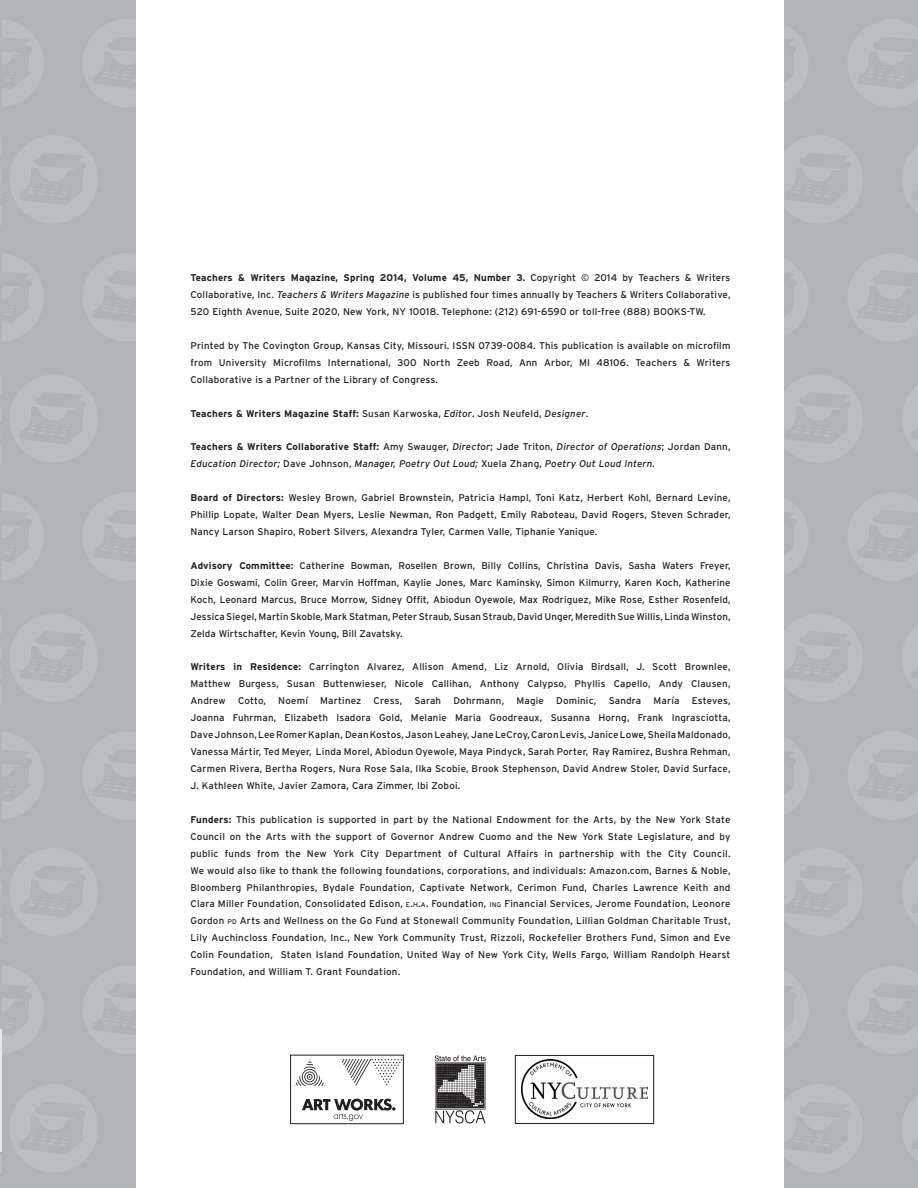
<style>
.page{position:relative;width:918px;height:1188px;background:#fff}
.page>*{position:absolute;margin:0;border:0;box-sizing:border-box;transform-origin:0 0}
.t1{font:9.75px/17px "Interstate";letter-spacing:.02em;color:#231f20;text-align:justify}
.t2{font:italic 9.75px/17px "Interstate";letter-spacing:.02em;color:#231f20}
.t3{font:700 9.75px "Interstate";letter-spacing:.02em;color:#231f20}
.s1{font-weight:700}
.s2{font-style:italic}
.s3{font-weight:400}
.s4{font-weight:400;font-style:italic}
.s5{font-weight:700;font-style:normal}
.s6{font-style:normal}
.s7{font-size:6.9px}
.s8{font-style:inherit}
</style>
<div class="page">
<hr style="left:0;top:0;width:1px;height:1188px;background:#b2b3b7">
<hr style="left:0;top:1029px;width:1px;height:123px;background:#e6e7e9">
<img style="left:434px;top:1055px;width:52px;height:69px">
<img style="left:294px;top:1059px;width:108px;height:62px">
<div style="left:290px;top:1055px;width:114px;height:69px;border:1px solid #231f20"></div>
<img style="left:521px;top:1060px;width:127px;height:58px">
<div style="left:515px;top:1055px;width:139px;height:69px;border:1px solid #231f20"></div>
<p class="t1" style="left:190px;top:269px;width:542px"><span class="s1">Teachers &amp; Writers Magazine, Spring 2014, Volume 45, Number 3.</span> Copyright © 2014 by Teachers &amp; Writers Collaborative, Inc. <span class="s2">Teachers &amp; Writers Magazine</span> is published four times annually by Teachers &amp; Writers Collaborative, 520 Eighth Avenue, Suite 2020, New York, NY 10018. Telephone: (212) 691-6590 or toll-free (888) BOOKS-TW.</p>
<p class="t1" style="left:190px;top:337px;width:542px">Printed by The Covington Group, Kansas City, Missouri. ISSN 0739-0084. This publication is available on microfilm from University Microfilms International, 300 North Zeeb Road, Ann Arbor, MI 48106. Teachers &amp; Writers Collaborative is a Partner of the Library of Congress.</p>
<p class="t3" style="left:190px;top:408px;width:399px">Teachers &amp; Writers Magazine Staff: <span class="s3">Susan Karwoska,</span> <span class="s4">Editor</span><span class="s3">. Josh Neufeld,</span> <span class="s4">Designer</span><span class="s3">.</span></p>
<p class="t2" style="left:190px;top:438px;width:542px"><span class="s5">Teachers &amp; Writers Collaborative Staff:</span> <span class="s6">Amy Swauger,</span> Director<span class="s6">; Jade Triton,</span> Director of Operations<span class="s6">; Jordan Dann,<br></span>Education Director; <span class="s6">Dave Johnson,</span> Manager, Poetry Out Loud; <span class="s6">Xuela Zhang,</span> Poetry Out Loud Intern.</p>
<p class="t1" style="left:190px;top:489px;width:542px"><span class="s1">Board of Directors:</span> Wesley Brown, Gabriel Brownstein, Patricia Hampl, Toni Katz, Herbert Kohl, Bernard Levine, Phillip Lopate, Walter Dean Myers, Leslie Newman, Ron Padgett, Emily Raboteau, David Rogers, Steven Schrader, Nancy Larson Shapiro, Robert Silvers, Alexandra Tyler, Carmen Valle, Tiphanie Yanique.</p>
<p class="t1" style="left:190px;top:557px;width:542px"><span class="s1">Advisory Committee:</span> Catherine Bowman, Rosellen Brown, Billy Collins, Christina Davis, Sasha Waters Freyer, Dixie Goswami, Colin Greer, Marvin Hoffman, Kaylie Jones, Marc Kaminsky, Simon Kilmurry, Karen Koch, Katherine Koch, Leonard Marcus, Bruce Morrow, Sidney Offit, Abiodun Oyewole, Max Rodriguez, Mike Rose, Esther Rosenfeld, Jessica Siegel, Martin Skoble, Mark Statman, Peter Straub, Susan Straub, David Unger, Meredith Sue Willis, Linda Winston, Zelda Wirtschafter, Kevin Young, Bill Zavatsky.</p>
<p class="t1" style="left:190px;top:658px;width:542px"><span class="s1">Writers in Residence:</span> Carrington Alvarez, Allison Amend, Liz Arnold, Olivia Birdsall, J. Scott Brownlee, Matthew Burgess, Susan Buttenwieser, Nicole Callihan, Anthony Calypso, Phyllis Capello, Andy Clausen, Andrew</p>
<p class="t1" style="left:238px;top:692px;width:29px">Cotto,</p>
<p class="t1" style="left:278px;top:692px;width:31px">Noemí</p>
<p class="t1" style="left:320px;top:692px;width:43px">Martinez</p>
<p class="t1" style="left:374px;top:692px;width:30px">Cress,</p>
<p class="t1" style="left:414px;top:692px;width:28px">Sarah</p>
<p class="t1" style="left:453px;top:692px;width:52px">Dohrmann,</p>
<p class="t1" style="left:516px;top:692px;width:29px">Magie</p>
<p class="t1" style="left:556px;top:692px;width:42px">Dominic,</p>
<p class="t1" style="left:609px;top:692px;width:34px">Sandra</p>
<p class="t1" style="left:653px;top:692px;width:28px">María</p>
<p class="t1" style="left:190px;top:692px;width:542px;text-indent:501px">Esteves, Joanna Fuhrman, Elizabeth Isadora Gold, Melanie Maria Goodreaux, Susanna Horng, Frank Ingrasciotta, Dave Johnson, Lee Romer Kaplan, Dean Kostos, Jason Leahey, Jane LeCroy, Caron Levis, Janice Lowe, Sheila Maldonado, Vanessa Mártir, Ted Meyer, Linda Morel, Abiodun Oyewole, Maya Pindyck, Sarah Porter, Ray Ramirez, Bushra Rehman, Carmen Rivera, Bertha Rogers, Nura Rose Sala, Ilka Scobie, Brook Stephenson, David Andrew Stoler, David Surface, J. Kathleen White, Javier Zamora, Cara Zimmer, Ibi Zoboi.</p>
<p class="t1" style="left:190px;top:811px;width:542px"><span class="s1">Funders:</span> This publication is supported in part by the National Endowment for the Arts, by the New York State Council on the Arts with the support of Governor Andrew Cuomo and the New York State Legislature, and by public funds from the New York City Department of Cultural Affairs in partnership with the City Council.<br>We would also like to thank the following foundations, corporations, and individuals: Amazon.com, Barnes &amp; Noble, Bloomberg Philanthropies, Bydale Foundation, Captivate Network, Cerimon Fund, Charles Lawrence Keith and Clara Miller Foundation, Consolidated Edison, <span class="s7">E</span><span class="s8">.</span><span class="s7">H</span><span class="s8">.</span><span class="s7">A</span><span class="s8">.</span> Foundation, <span class="s7">ING</span> Financial Services, Jerome Foundation, Leonore Gordon <span class="s7">PD</span> Arts and Wellness on the Go Fund at Stonewall Community Foundation, Lillian Goldman Charitable Trust, Lily Auchincloss Foundation, Inc., New York Community Trust, Rizzoli, Rockefeller Brothers Fund, Simon and Eve Colin Foundation, Staten Island Foundation, United Way of New York City, Wells Fargo, William Randolph Hearst Foundation, and William T. Grant Foundation.</p>
</div>
